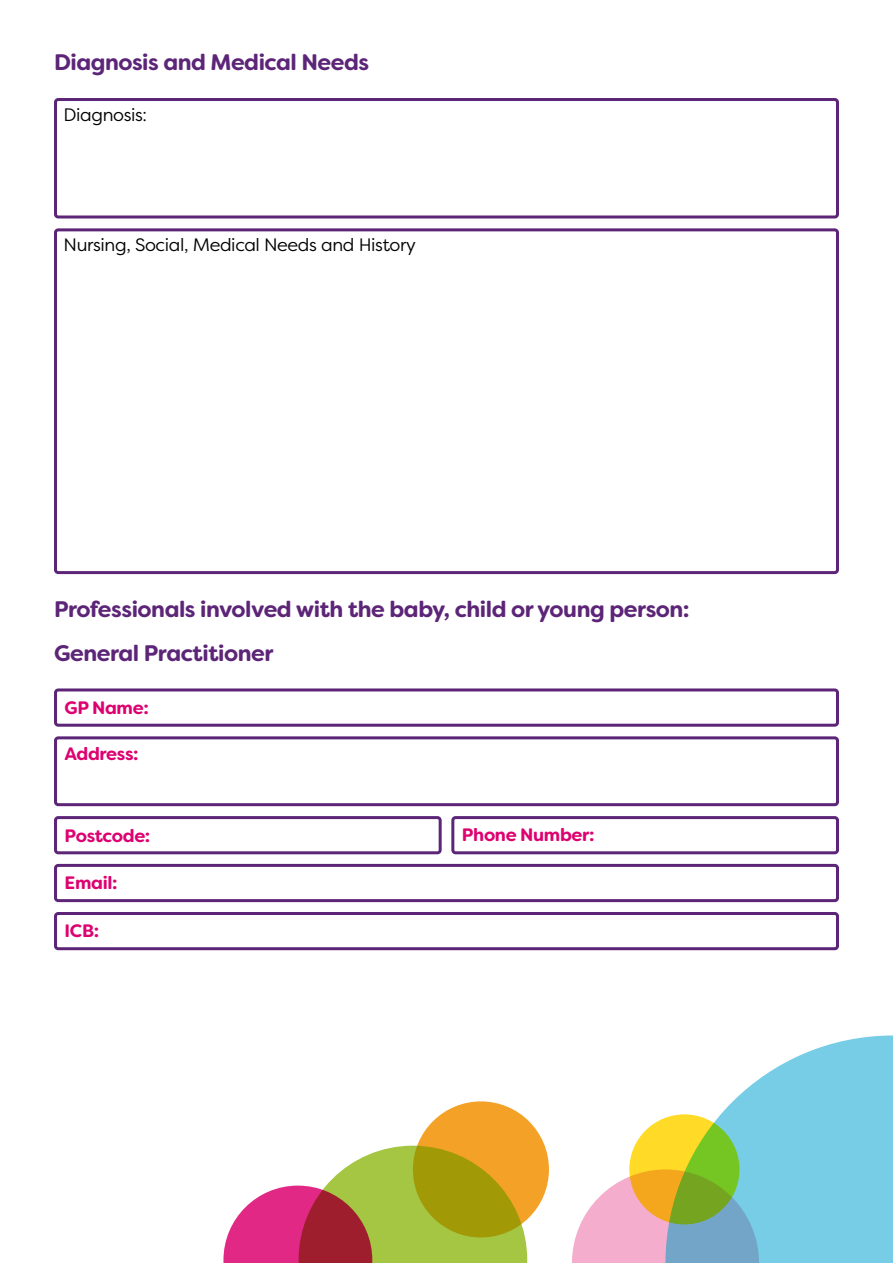
<style>
.page{position:relative;width:893px;height:1263px;background:#fff}
.page>*{position:absolute;margin:0;border:0;box-sizing:border-box;transform-origin:0 0}
.t1{font:700 22.5px/44px "Filson Soft";letter-spacing:-.02em;color:#5c2577}
.t2{font:18px "Filson Pro";letter-spacing:-.02em;color:#000}
.t3{font:700 18px "Filson Soft";letter-spacing:-.02em;color:#dd0270}
</style>
<div class="page">
<div style="left:54px;top:228px;width:785px;height:346px;border:3px solid #5c2577;border-radius:3px"></div>
<div style="left:413px;top:1101px;width:136px;height:136px;background:#f4a227;border-radius:50%"></div>
<div style="left:54px;top:98px;width:785px;height:120px;border:3px solid #5c2577;border-radius:3px"></div>
<div style="left:54px;top:688px;width:785px;height:39px;border:3px solid #5c2577;border-radius:3px"></div>
<div style="left:54px;top:816px;width:388px;height:38px;border:3px solid #5c2577;border-radius:3px"></div>
<div style="left:54px;top:864px;width:785px;height:38px;border:3px solid #5c2577;border-radius:3px"></div>
<div style="left:54px;top:912px;width:785px;height:38px;border:3px solid #5c2577;border-radius:3px"></div>
<div style="left:451px;top:816px;width:388px;height:38px;border:3px solid #5c2577;border-radius:3px"></div>
<div style="left:54px;top:736px;width:785px;height:70px;border:3px solid #5c2577;border-radius:3px"></div>
<svg style="left:676px;top:1035px;width:217px;height:228px;fill:#77cde5"></svg>
<svg style="left:629px;top:1114px;width:110px;height:110px;background:#d2d427"></svg>
<svg style="left:572px;top:1169px;width:187px;height:94px;background:#b9b5a3"></svg>
<svg style="left:223px;top:1146px;width:304px;height:117px"></svg>
<p class="t1" style="left:54px;top:41px;width:317px">Diagnosis and Medical Needs</p>
<p class="t2" style="left:64px;top:103px;width:85px">Diagnosis:</p>
<p class="t2" style="left:64px;top:233px;width:354px">Nursing, Social, Medical Needs and History</p>
<p class="t1" style="left:54px;top:587px;width:637px">Professionals involved with the baby, child or young person:<br>General Practitioner</p>
<p class="t3" style="left:65px;top:696px;width:86px">GP Name:</p>
<p class="t3" style="left:64px;top:742px;width:76px">Address:</p>
<p class="t3" style="left:65px;top:823px;width:87px">Postcode:</p>
<p class="t3" style="left:65px;top:871px;width:54px">Email:</p>
<p class="t3" style="left:65px;top:919px;width:36px">ICB:</p>
<p class="t3" style="left:462px;top:823px;width:134px">Phone Number:</p>
</div>
